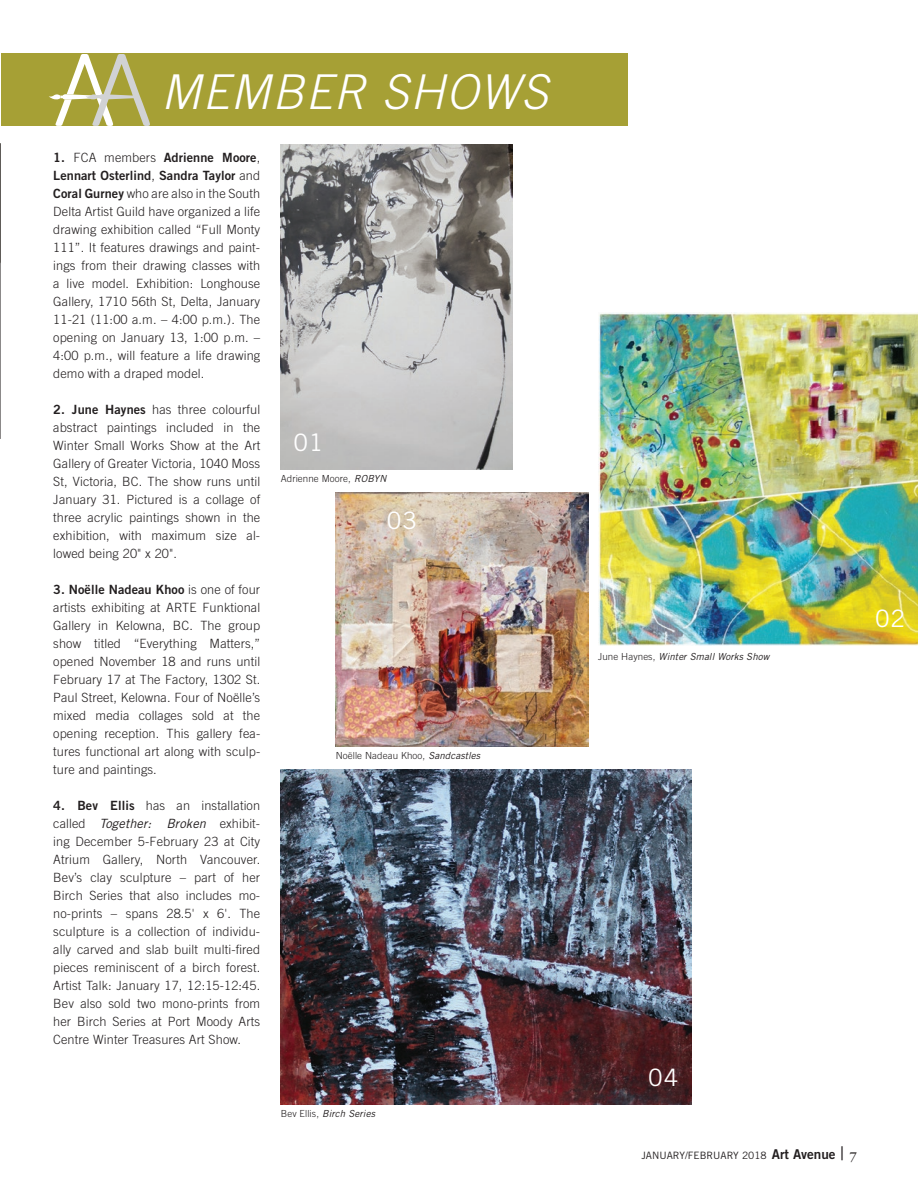
<style>
.page{position:relative;width:918px;height:1188px;background:#fff}
.page>*{position:absolute;margin:0;border:0;box-sizing:border-box;transform-origin:0 0}
.t1{font:italic 300 48px "Trade Gothic";letter-spacing:.03em;color:#fff}
.t2{font:24px "Trade Gothic";letter-spacing:.03em;color:#fff}
.t3{font:300 12.75px/18px "Trade Gothic";letter-spacing:.01em;color:#231f20;text-align:justify}
.t4{font:12.75px/18px "Trade Gothic Bold Two";letter-spacing:.005em;color:#231f20;text-align:right}
.t5{font:10.2px "Trade Gothic";color:#231f20}
.t6{font:italic 9.75px "Trade Gothic";letter-spacing:.01em;color:#231f20}
.t7{font:300 9.75px "Trade Gothic";color:#231f20}
.s1{font-family:"Trade Gothic";font-weight:300}
.s2{font-family:"Trade Gothic Bold Two";font-weight:400}
.s3{font-weight:400;font-style:italic}
.s4{font-weight:300;font-style:normal}
.s5{font-family:"Trade Gothic Bold Two";font-size:13.5px}
.s6{font-family:"Sabon Roman SC";font-size:18px}
.s7{font-family:"Sabon Roman SC";font-size:15px}
</style>
<div class="page">
<svg style="left:0;top:144px;width:1px;height:295px"></svg>
<img style="left:336px;top:492px;width:253px;height:255px">
<img style="left:598px;top:312px;width:320px;height:333px">
<img style="left:281px;top:769px;width:410px;height:335px">
<img style="left:281px;top:144px;width:231px;height:325px">
<div style="left:1px;top:54px;width:626px;height:72px;background:#a6a035"></div>
<svg style="left:49px;top:54px;width:101px;height:72px"></svg>
<h1 class="t1" style="left:161px;top:63px;width:388px">MEMBER SHOWS</h1>
<p class="t4" style="left:53px;top:148px;width:209px"><span class="s1">members</span> Adrienne Moore<span class="s1">,<br></span>Lennart Osterlind<span class="s1">,</span> Sandra Taylor <span class="s1">and</span></p>
<p class="t3" style="left:53px;top:184px;width:209px"><span class="s2">Coral Gurney</span> who are also in the South Delta Artist Guild have organized a life drawing exhibition called “Full Monty 111”. It features drawings and paint&shy;ings from their drawing classes with a live model. Exhibition: Longhouse Gallery, 1710 56th St, Delta, January 11-21 (11:00 a.m. – 4:00 p.m.). The opening on January 13, 1:00 p.m. – 4:00 p.m., will feature a life drawing demo with a draped model.</p>
<p class="t3" style="left:53px;top:400px;width:209px"><span class="s2">2. June Haynes</span> has three colourful abstract paintings included in the Winter Small Works Show at the Art Gallery of Greater Victoria, 1040 Moss St, Victoria, BC. The show runs until January 31. Pictured is a collage of three acrylic paintings shown in the exhibition, with maximum size al&shy;lowed being 20" x 20".</p>
<p class="t4" style="left:53px;top:580px;width:208px">3. Noëlle Nadeau Khoo <span class="s1">is one of four</span></p>
<p class="t3" style="left:53px;top:598px;width:122px">artists exhibiting at ARTE</p>
<p class="t3" style="left:53px;top:148px;width:36px"><span class="s2">1.</span> FCA</p>
<p class="t3" style="left:53px;top:598px;width:209px;text-indent:149px">Funktional Gallery in Kelowna, BC. The group show titled “Everything Matters,” opened November 18 and runs until February 17 at The Factory, 1302 St.<br>Paul Street, Kelowna. Four of N oëlle’s mixed media collages sold at the opening reception. This gallery fea&shy;tures functional art along with sculp&shy;ture and paintings.</p>
<p class="t3" style="left:53px;top:796px;width:209px"><span class="s2">4. Bev Ellis</span> has an installation called <span class="s3">Together: Broken</span> exhibit&shy;ing December 5-February 23 at City Atrium Gallery, North Vancouver.<br>Bev’s clay sculpture – part of her B irch Series that also includes mo&shy;no-prints – spans 28.5' x 6'. The sculpture is a collection of individu&shy;ally carved and slab built multi-fired pieces reminiscent of a birch forest.<br>Artist Talk: January 17, 12:15-12:45.<br>Bev also sold two mono-prints from her B irch Series at Port Moody Arts Centre Winter Treasures Art Show.</p>
<h2 class="t2" style="left:294px;top:428px;width:32px">01</h2>
<p class="t7" style="left:281px;top:473px;width:107px">Adrienne Moore, <span class="s3">ROBYN</span></p>
<h2 class="t2" style="left:387px;top:506px;width:32px">03</h2>
<p class="t7" style="left:336px;top:750px;width:146px">N oëlle N adeau Khoo, <span class="s3">Sandcastles</span></p>
<p class="t6" style="left:281px;top:1107px;width:96px"><span class="s4">B ev Ellis,</span> Birch Series</p>
<p class="t6" style="left:598px;top:651px;width:173px"><span class="s4">June H aynes,</span> Winter Small Works Show</p>
<h2 class="t2" style="left:875px;top:604px;width:32px">02</h2>
<h2 class="t2" style="left:648px;top:1063px;width:32px">04</h2>
<p class="t5" style="left:641px;top:1149px;width:218px">JANUARY/FEBRUARY 2018 <span class="s5">Art Avenue</span> <span class="s6">|</span> <span class="s7">7</span></p>
</div>
